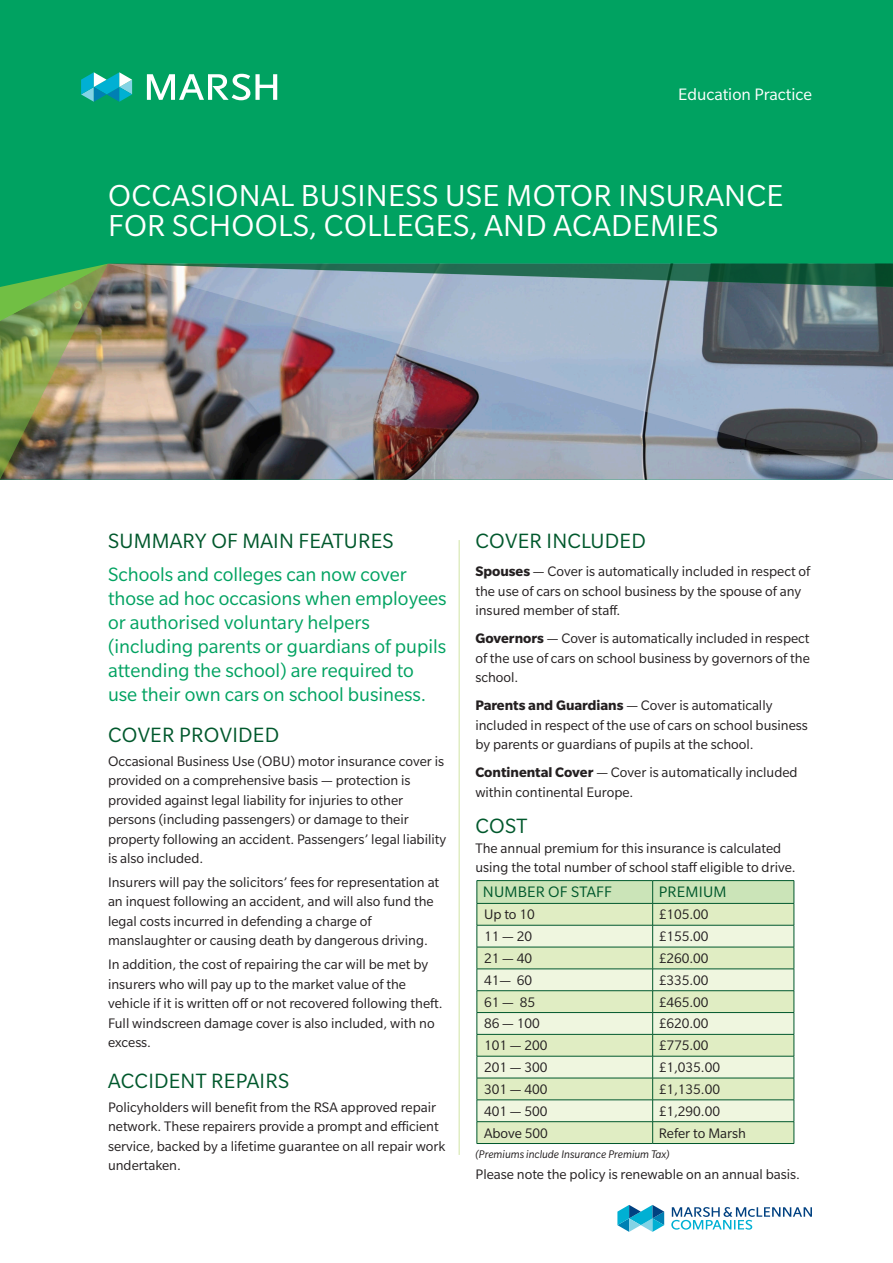
<style>
.page{position:relative;width:893px;height:1263px;background:#fff}
.page>*{position:absolute;margin:0;border:0;box-sizing:border-box;transform-origin:0 0}
.Page_Headline_22_20{font:33px/30px "Slate Pro";letter-spacing:.01em;color:#fff}
.Body_Subhead_16_16{font:22.5px "Slate Pro";letter-spacing:.01em;color:#00582c}
.Body_Text_11_13{font:22.5px "Slate Pro";letter-spacing:.01em;color:#00582c}
.Body_Intro_Text_14_1{font:21px/24px "Slate Pro";color:#00a261}
.Cover_Sub-nomenclatu{font:18px "Slate Pro";color:#fff}
.Table_Header_10_13{font:16.5px "Slate Pro";letter-spacing:.01em;color:#00582c}
.Body_Text_11_13-2{font:15px/19.5px "Slate Pro";color:#231f20}
.Table_Body_10_13{font:15px "Slate Pro";color:#231f20}
.Body_Subhead_14_13{font:15px "Slate Pro";color:#231f20}
.Body_Subhead_14_13-2{font:italic 12px "Slate Pro";color:#231f20}
.s1{font-weight:700}
</style>
<div class="page">
<div style="left:0;top:0;width:893px;height:480px;background:#00a261"></div>
<hr style="left:458px;top:540px;width:2px;height:615px;background:#e0edc3">
<img style="left:0;top:264px;width:108px;height:216px">
<img style="left:108px;top:264px;width:785px;height:216px">
<svg style="left:671px;top:1207px;width:141px;height:23px"></svg>
<svg style="left:617px;top:1205px;width:47px;height:27px"></svg>
<svg style="left:81px;top:72px;width:51px;height:30px"></svg>
<svg style="left:147px;top:74px;width:130px;height:26px"></svg>
<svg style="left:477px;top:880px;width:318px;height:263px;background:#d8e7c5"></svg>
<hr style="left:477px;top:1143px;width:176px;height:1px;background:#00582c">
<hr style="left:653px;top:1143px;width:141px;height:1px;background:#00582c">
<p class="Cover_Sub-nomenclatu" style="left:678px;top:85px;width:135px">Education Practice</p>
<p class="Page_Headline_22_20" style="left:108px;top:180px;width:677px">OCCASIONAL BUSINESS USE MOTOR INSURANCE<br>FOR SCHOOLS, COLLEGES, AND ACADEMIES</p>
<p class="Body_Subhead_16_16" style="left:108px;top:529px;width:287px">SUMMARY OF MAIN FEATURES</p>
<p class="Body_Intro_Text_14_1" style="left:108px;top:562px;width:340px">Schools and colleges can now cover those ad hoc occasions when employees or authorised voluntary helpers (including parents or guardians of pupils attending the school) are required to use their own cars on school business.</p>
<p class="Body_Text_11_13" style="left:108px;top:723px;width:173px">COVER PROVIDED</p>
<p class="Body_Text_11_13-2" style="left:108px;top:751px;width:340px">Occasional Business Use (OBU) motor insurance cover is provided on a comprehensive basis — protection is provided against legal liability for injuries to other persons (including passengers) or damage to their property following an accident. Passengers’ legal liability is also included.</p>
<p class="Body_Text_11_13-2" style="left:108px;top:872px;width:333px">Insurers will pay the solicitors’ fees for representation at an inquest following an accident, and will also fund the legal costs incurred in defending a charge of manslaughter or causing death by dangerous driving.</p>
<p class="Body_Text_11_13-2" style="left:108px;top:954px;width:336px">In addition, the cost of repairing the car will be met by insurers who will pay up to the market value of the vehicle if it is written off or not recovered following theft.<br>Full windscreen damage cover is also included, with no excess.</p>
<p class="Body_Text_11_13" style="left:108px;top:1069px;width:183px">ACCIDENT REPAIRS</p>
<p class="Body_Text_11_13-2" style="left:108px;top:1097px;width:339px">Policyholders will benefit from the RSA approved repair network. These repairers provide a prompt and efficient service, backed by a lifetime guarantee on all repair work undertaken.</p>
<p class="Body_Subhead_16_16" style="left:475px;top:529px;width:172px">COVER INCLUDED</p>
<p class="Body_Text_11_13-2" style="left:475px;top:562px;width:336px"><span class="s1">Spouses</span> — Cover is automatically included in respect of the use of cars on school business by the spouse of any insured member of staff.</p>
<p class="Body_Text_11_13-2" style="left:475px;top:629px;width:336px;text-align:justify"><span class="s1">Governors</span> — Cover is automatically included in respect of the use of cars on school business by governors of the school.</p>
<p class="Body_Text_11_13-2" style="left:475px;top:696px;width:334px"><span class="s1">Parents and Guardians</span> — Cover is automatically included in respect of the use of cars on school business by parents or guardians of pupils at the school.</p>
<p class="Body_Text_11_13-2" style="left:475px;top:763px;width:324px"><span class="s1">Continental Cover</span> — Cover is automatically included within continental Europe.</p>
<p class="Body_Text_11_13" style="left:475px;top:814px;width:53px">COST</p>
<p class="Body_Text_11_13-2" style="left:475px;top:838px;width:322px">The annual premium for this insurance is calculated using the total number of school staff eligible to drive.</p>
<p class="Table_Header_10_13" style="left:483px;top:884px;width:130px">NUMBER OF STAFF</p>
<p class="Table_Header_10_13" style="left:659px;top:884px;width:69px">PREMIUM</p>
<p class="Table_Body_10_13" style="left:484px;top:907px;width:52px">Up to 10</p>
<p class="Table_Body_10_13" style="left:659px;top:907px;width:51px">£105.00</p>
<p class="Table_Body_10_13" style="left:484px;top:928px;width:50px">11 — 20</p>
<p class="Table_Body_10_13" style="left:659px;top:928px;width:51px">£155.00</p>
<p class="Table_Body_10_13" style="left:484px;top:950px;width:50px">21 — 40</p>
<p class="Table_Body_10_13" style="left:659px;top:950px;width:51px">£260.00</p>
<p class="Table_Body_10_13" style="left:484px;top:972px;width:50px">41— 60</p>
<p class="Table_Body_10_13" style="left:659px;top:972px;width:51px">£335.00</p>
<p class="Table_Body_10_13" style="left:484px;top:994px;width:53px">61 — 85</p>
<p class="Table_Body_10_13" style="left:659px;top:994px;width:51px">£465.00</p>
<p class="Table_Body_10_13" style="left:484px;top:1016px;width:57px">86 — 100</p>
<p class="Table_Body_10_13" style="left:659px;top:1016px;width:51px">£620.00</p>
<p class="Table_Body_10_13" style="left:484px;top:1038px;width:65px">101 — 200</p>
<p class="Table_Body_10_13" style="left:659px;top:1038px;width:51px">£775.00</p>
<p class="Table_Body_10_13" style="left:484px;top:1059px;width:65px">201 — 300</p>
<p class="Table_Body_10_13" style="left:659px;top:1059px;width:63px">£1,035.00</p>
<p class="Table_Body_10_13" style="left:484px;top:1081px;width:65px">301 — 400</p>
<p class="Table_Body_10_13" style="left:659px;top:1081px;width:63px">£1,135.00</p>
<p class="Table_Body_10_13" style="left:484px;top:1103px;width:65px">401 — 500</p>
<p class="Table_Body_10_13" style="left:659px;top:1103px;width:63px">£1,290.00</p>
<p class="Table_Body_10_13" style="left:484px;top:1125px;width:65px">Above 500</p>
<p class="Table_Body_10_13" style="left:659px;top:1125px;width:89px">Refer to Marsh</p>
<p class="Body_Subhead_14_13-2" style="left:475px;top:1148px;width:196px">(Premiums include Insurance Premium Tax)</p>
<p class="Body_Subhead_14_13" style="left:475px;top:1167px;width:326px">Please note the policy is renewable on an annual basis.</p>
</div>
